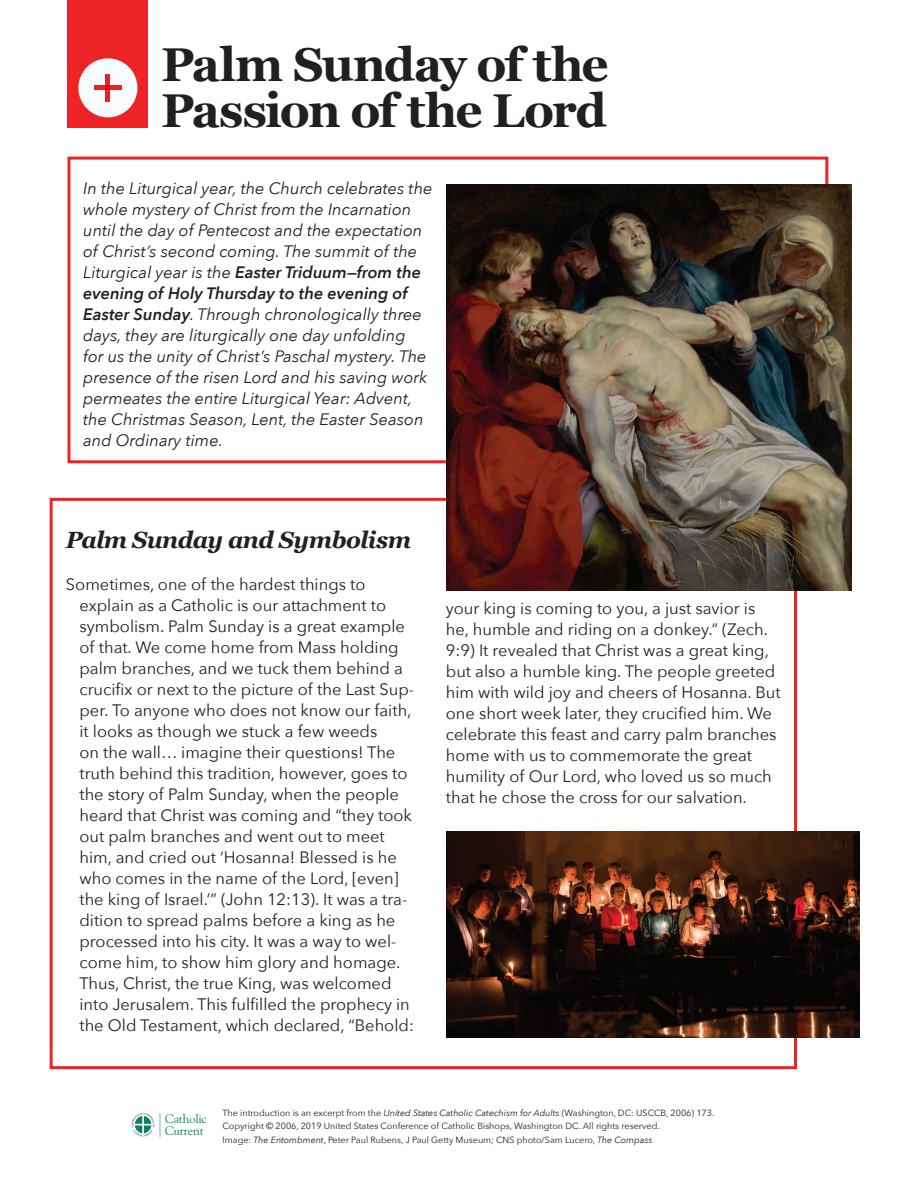
<style>
.page{position:relative;width:918px;height:1188px;background:#fff}
.page>*{position:absolute;margin:0;border:0;box-sizing:border-box;transform-origin:0 0}
.t1{font:700 47.4px/45.8px "Georgia";letter-spacing:-.04em;color:#231f20}
.t2{font:italic 700 23.4px "Georgia";letter-spacing:-.025em;color:#231f20}
.t3{font:16.5px/21px "Avenir Next";color:#231f20}
.t4{font:italic 16.5px/21px "Avenir Next";color:#231f20}
.t5{font:12.6px/12.6px "Goudy Std";color:#088161;scale:.95 1}
.t6{font:9px/13.6px "Avenir Next";color:#231f20}
.s1{font-weight:600}
.s2{font-style:italic}
</style>
<div class="page">
<div style="left:68px;top:0;width:80px;height:128px;background:#ee2325"></div>
<div style="left:78px;top:58px;width:59px;height:59px;background:#f6fbfe;border-radius:50%"></div>
<hr style="left:106px;top:74px;width:4px;height:28px;background:#e52224">
<svg style="left:94px;top:86px;width:28px;height:4px"></svg>
<div style="left:68px;top:157px;width:760px;height:306px;border:3px solid #ee2325"></div>
<img style="left:446px;top:185px;width:406px;height:406px">
<img style="left:446px;top:831px;width:413px;height:207px">
<svg style="left:132px;top:1113px;width:28px;height:24px"></svg>
<h1 class="t1" style="left:161px;top:39px;width:449px">Palm Sunday of the<br>Passion of the Lord</h1>
<p class="t4" style="left:83px;top:177px;width:351px">In the Liturgical year, the Church celebrates the whole mystery of Christ from the Incarnation until the day of Pentecost and the expectation of Christ’s second coming. The summit of the Liturgical year is the <span class="s1">Easter Triduum—from the evening of Holy Thursday to the evening of Easter Sunday</span>. Through chronologically three days, they are liturgically one day unfolding<br>for us the unity of Christ’s Paschal mystery. The presence of the risen Lord and his saving work permeates the entire Liturgical Year: Advent, the Christmas Season, Lent, the Easter Season and Ordinary time.</p>
<h2 class="t2" style="left:66px;top:522px;width:347px">Palm Sunday and Symbolism</h2>
<p class="t3" style="left:79px;top:573px;width:336px;text-indent:-13px">Sometimes, one of the hardest things to explain as a Catholic is our attachment to symbolism. Palm Sunday is a great example of that. We come home from Mass holding palm branches, and we tuck them behind a crucifix or next to the picture of the Last Sup&shy;per. To anyone who does not know our faith, it looks as though we stuck a few weeds<br>on the wall… imagine their questions! The truth behind this tradition, however, goes to the story of Palm Sunday, when the people heard that Christ was coming and “they took out palm branches and went out to meet him, and cried out ‘Hosanna! Blessed is he who comes in the name of the Lord, [even] the king of Israel.’” (John 12:13). It was a tra&shy;dition to spread palms before a king as he processed into his city. It was a way to wel&shy;come him, to show him glory and homage.<br>Thus, Christ, the true King, was welcomed into Jerusalem. This fulfilled the prophecy in the Old Testament, which declared, “Behold:</p>
<p class="t3" style="left:446px;top:597px;width:336px">your king is coming to you, a just savior is he, humble and riding on a donkey.” (Zech.<br>9:9) It revealed that Christ was a great king, but also a humble king. The people greeted him with wild joy and cheers of Hosanna. But one short week later, they crucified him. We celebrate this feast and carry palm branches home with us to commemorate the great humility of Our Lord, who loved us so much that he chose the cross for our salvation.</p>
<p class="t5" style="left:165px;top:1112px;width:45px">Catholic<br>Current</p>
<p class="t6" style="left:223px;top:1105px;width:493px">The introduction is an excerpt from the <span class="s2">United States Catholic Catechism for Adults</span> (Washington, DC: USCCB, 2006) 173.<br>Copyright © 2006, 2019 United States Conference of Catholic Bishops, Washington DC. All rights reserved.<br>Image: <span class="s2">The Entombment</span>, Peter Paul Rubens, J Paul Getty Museum; CNS photo/Sam Lucero, <span class="s2">The Compass</span></p>
</div>
